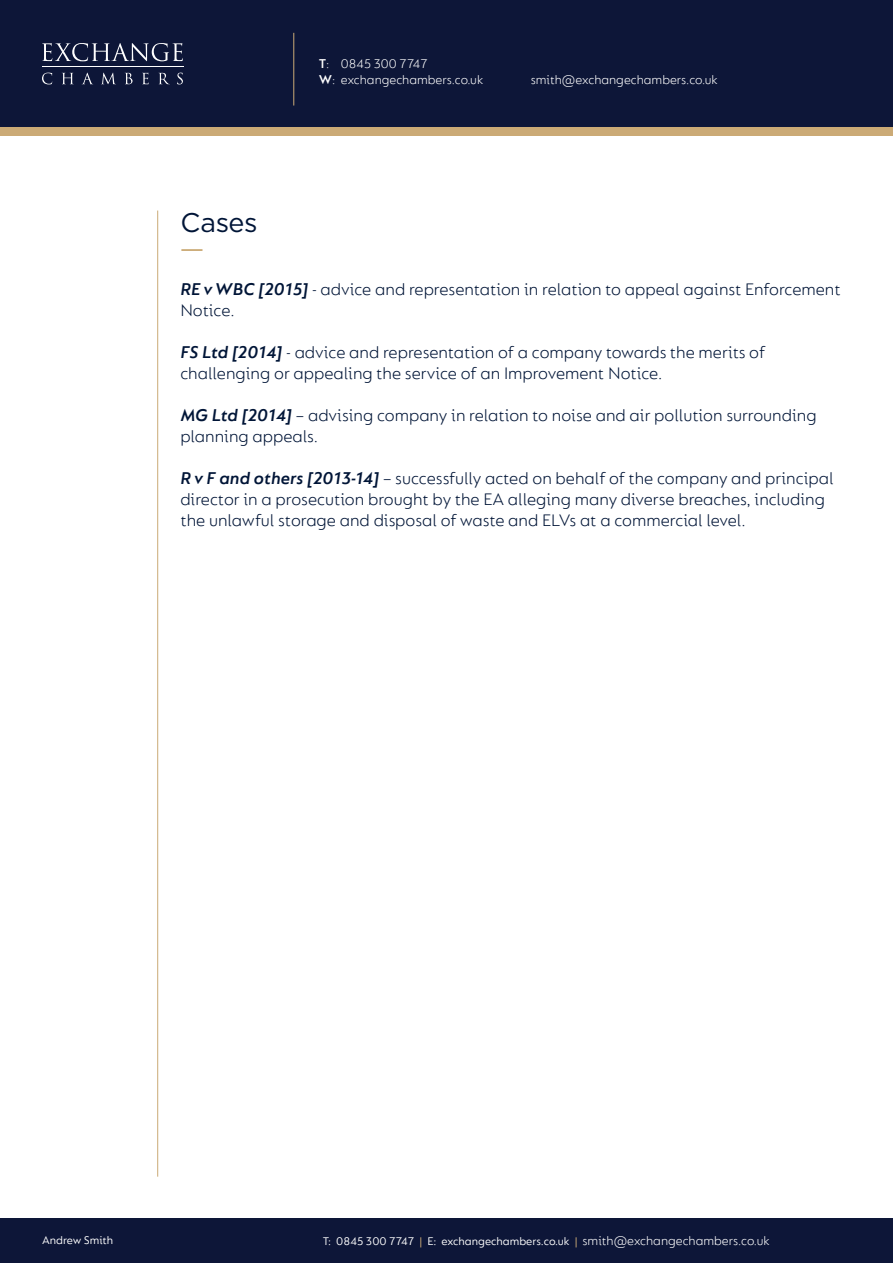
<style>
.page{position:relative;width:893px;height:1263px;background:#fff}
.page>*{position:absolute;margin:0;border:0;box-sizing:border-box;transform-origin:0 0}
.t1{font:27px "Gotham";letter-spacing:-.015em;color:#001537}
.t2{font:300 18px/21px "FS Lucas";color:#001537}
.t3{font:300 13.5px/16.2px "FS Lucas";color:#fff}
.t4{font:12px "FS Lucas";color:#fff}
.s1{font-weight:600}
.s2{font-weight:600;font-style:italic}
.s3{color:#cbaa76}
</style>
<div class="page">
<div style="left:0;top:64px;width:893px;height:72px;background:#cbaa76"></div>
<div style="left:0;top:0;width:893px;height:127px;background:#0d1638"></div>
<div style="left:0;top:1219px;width:893px;height:44px;background:#0d1638"></div>
<hr style="left:42px;top:67px;width:142px;height:1px;background:#fff">
<svg style="left:42px;top:43px;width:141px;height:18px"></svg>
<svg style="left:42px;top:73px;width:10px;height:11px"></svg>
<svg style="left:62px;top:73px;width:11px;height:11px"></svg>
<svg style="left:82px;top:73px;width:11px;height:11px"></svg>
<svg style="left:102px;top:73px;width:13px;height:11px"></svg>
<svg style="left:125px;top:73px;width:8px;height:11px"></svg>
<svg style="left:142px;top:73px;width:7px;height:11px"></svg>
<svg style="left:159px;top:73px;width:10px;height:11px"></svg>
<svg style="left:177px;top:73px;width:6px;height:11px"></svg>
<hr style="left:293px;top:33px;width:1px;height:73px;background:#cbaa76">
<hr style="left:157px;top:211px;width:1px;height:966px;background:#cbaa76">
<hr style="left:181px;top:249px;width:21px;height:2px;background:#cbaa76">
<p class="t1" style="left:180px;top:205px;width:79px">Cases</p>
<p class="t3" style="left:319px;top:55px;width:166px"><span class="s1">T</span>: 0845 300 7747<br><span class="s1">W</span>: exchangechambers.co.uk</p>
<p class="t3" style="left:531px;top:71px;width:188px">smith@exchangechambers.co.uk</p>
<p class="t2" style="left:180px;top:278px;width:662px"><span class="s2">RE v WBC [2015]</span> - advice and representation in relation to appeal against Enforcement<br>Notice.</p>
<p class="t2" style="left:180px;top:341px;width:586px"><span class="s2">FS Ltd [2014]</span> - advice and representation of a company towards the merits of challenging or appealing the service of an Improvement Notice.</p>
<p class="t2" style="left:180px;top:404px;width:638px"><span class="s2">MG Ltd [2014]</span> – advising company in relation to noise and air pollution surrounding planning appeals.</p>
<p class="t2" style="left:180px;top:467px;width:655px"><span class="s2">R v F and others [2013-14]</span> – successfully acted on behalf of the company and principal director in a prosecution brought by the EA alleging many diverse breaches, including the unlawful storage and disposal of waste and ELVs at a commercial level.</p>
<p class="t3" style="left:583px;top:1233px;width:188px">smith@exchangechambers.co.uk</p>
<p class="t4" style="left:42px;top:1233px;width:73px">Andrew Smith</p>
<p class="t4" style="left:323px;top:1235px;width:256px">T: 0845 300 7747 <span class="s3">|</span> E: exchangechambers.co.uk <span class="s3">|</span></p>
</div>
